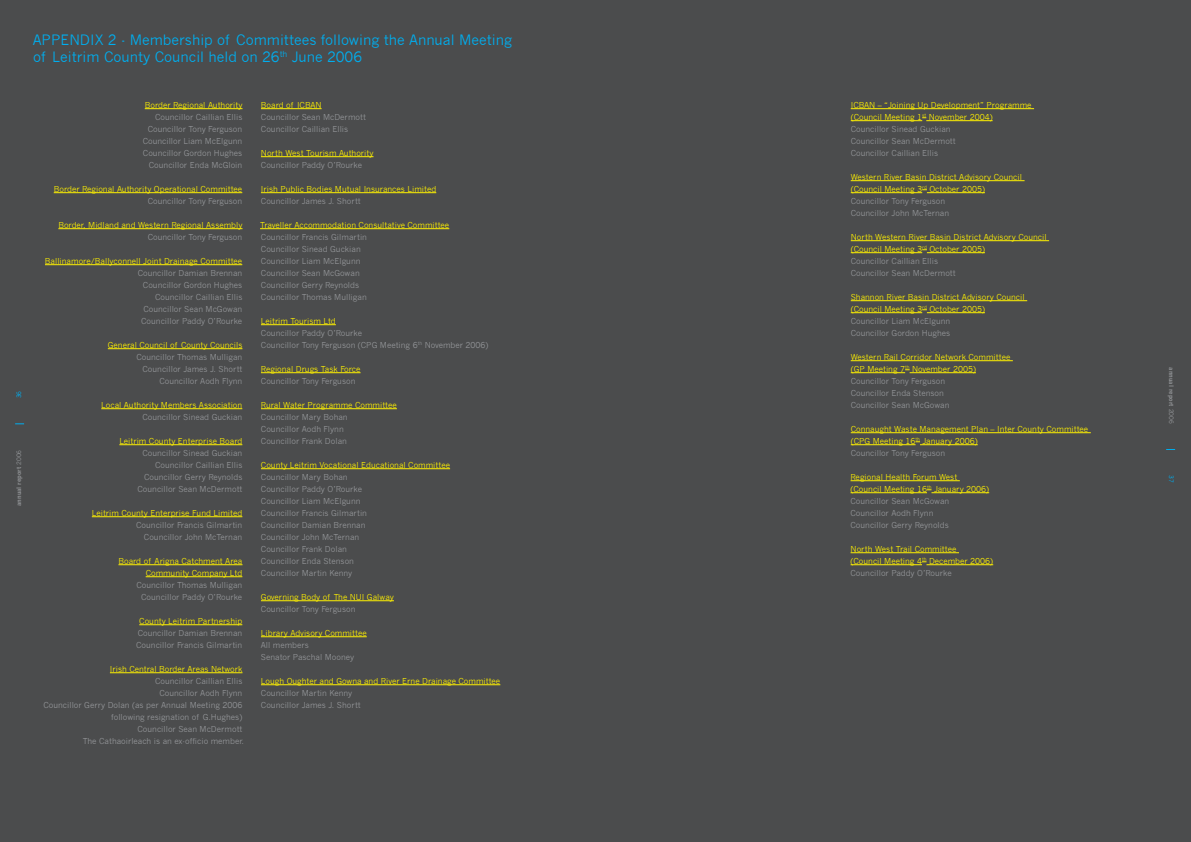
<style>
.page{position:relative;width:1191px;height:842px;background:#4b4c4d}
.page>*{position:absolute;margin:0;border:0;box-sizing:border-box;transform-origin:0 0}
.t1{font:14px/16.8px "News Gothic";color:#00aeef}
.t2{font:8px/12px "News Gothic";color:#939598}
.t3{font:8px/12px "News Gothic";color:#fff101}
.t4{font:700 6px "News Gothic";color:#939598}
.t5{font:6px "News Gothic";color:#00aeef}
.s1{font-weight:400}
.s2{color:#fff101}
.s3{color:#939598}
</style>
<div class="page">
<hr style="left:145px;top:108px;width:97px;height:1px;background:#fff101">
<hr style="left:54px;top:192px;width:188px;height:1px;background:#fff101">
<hr style="left:58px;top:228px;width:184px;height:1px;background:#fff101">
<hr style="left:45px;top:264px;width:197px;height:1px;background:#fff101">
<hr style="left:108px;top:348px;width:134px;height:1px;background:#fff101">
<hr style="left:101px;top:408px;width:141px;height:1px;background:#fff101">
<hr style="left:119px;top:444px;width:123px;height:1px;background:#fff101">
<hr style="left:92px;top:516px;width:150px;height:1px;background:#fff101">
<hr style="left:118px;top:564px;width:124px;height:1px;background:#fff101">
<hr style="left:146px;top:576px;width:96px;height:1px;background:#fff101">
<hr style="left:139px;top:624px;width:103px;height:1px;background:#fff101">
<hr style="left:110px;top:672px;width:132px;height:1px;background:#fff101">
<hr style="left:261px;top:108px;width:60px;height:1px;background:#fff101">
<hr style="left:261px;top:156px;width:112px;height:1px;background:#fff101">
<hr style="left:261px;top:192px;width:175px;height:1px;background:#fff101">
<hr style="left:260px;top:228px;width:189px;height:1px;background:#fff101">
<hr style="left:261px;top:324px;width:75px;height:1px;background:#fff101">
<hr style="left:261px;top:372px;width:99px;height:1px;background:#fff101">
<hr style="left:261px;top:408px;width:136px;height:1px;background:#fff101">
<hr style="left:261px;top:468px;width:189px;height:1px;background:#fff101">
<hr style="left:261px;top:600px;width:133px;height:1px;background:#fff101">
<hr style="left:261px;top:636px;width:106px;height:1px;background:#fff101">
<hr style="left:261px;top:684px;width:239px;height:1px;background:#fff101">
<hr style="left:850px;top:108px;width:184px;height:1px;background:#fff101">
<hr style="left:850px;top:120px;width:72px;height:1px;background:#fff101">
<hr style="left:926px;top:120px;width:66px;height:1px;background:#fff101">
<hr style="left:850px;top:180px;width:174px;height:1px;background:#fff101">
<hr style="left:850px;top:192px;width:72px;height:1px;background:#fff101">
<hr style="left:927px;top:192px;width:58px;height:1px;background:#fff101">
<hr style="left:850px;top:240px;width:199px;height:1px;background:#fff101">
<hr style="left:850px;top:252px;width:72px;height:1px;background:#fff101">
<hr style="left:927px;top:252px;width:58px;height:1px;background:#fff101">
<hr style="left:850px;top:300px;width:177px;height:1px;background:#fff101">
<hr style="left:850px;top:312px;width:72px;height:1px;background:#fff101">
<hr style="left:927px;top:312px;width:58px;height:1px;background:#fff101">
<hr style="left:850px;top:360px;width:162px;height:1px;background:#fff101">
<hr style="left:850px;top:372px;width:55px;height:1px;background:#fff101">
<hr style="left:909px;top:372px;width:67px;height:1px;background:#fff101">
<hr style="left:850px;top:432px;width:240px;height:1px;background:#fff101">
<hr style="left:850px;top:444px;width:65px;height:1px;background:#fff101">
<hr style="left:920px;top:444px;width:57px;height:1px;background:#fff101">
<hr style="left:850px;top:480px;width:109px;height:1px;background:#fff101">
<hr style="left:850px;top:492px;width:77px;height:1px;background:#fff101">
<hr style="left:931px;top:492px;width:58px;height:1px;background:#fff101">
<hr style="left:850px;top:552px;width:109px;height:1px;background:#fff101">
<hr style="left:850px;top:564px;width:72px;height:1px;background:#fff101">
<hr style="left:926px;top:564px;width:67px;height:1px;background:#fff101">
<h1 class="t1" style="left:33px;top:32px;width:481px">APPENDIX 2 - Membership of Committees following the Annual Meeting of Leitrim County Council held on 26<sup>th</sup> June 2006</h1>
<p class="t5" style="left:15px;top:398px;width:9px;rotate:-90deg">36</p>
<p class="t4" style="left:15px;top:506px;width:58px;rotate:-90deg">annual report <span class="s1">2006</span></p>
<p class="t3" style="left:145px;top:99px;width:99px">Border Regional Authority</p>
<p class="t2" style="left:143px;top:111px;width:101px;text-align:right">Councillor Caillian Ellis<br>Councillor Tony Ferguson<br>Councillor Liam McElgunn<br>Councillor Gordon Hughes<br>Councillor Enda McGloin</p>
<p class="t3" style="left:54px;top:183px;width:190px">Border Regional Authority Operational Committee</p>
<p class="t2" style="left:148px;top:195px;width:96px">Councillor Tony Ferguson</p>
<p class="t3" style="left:58px;top:219px;width:186px">Border, Midland and Western Regional Assembly</p>
<p class="t2" style="left:148px;top:231px;width:96px">Councillor Tony Ferguson</p>
<p class="t3" style="left:45px;top:255px;width:199px">Ballinamore/Ballyconnell Joint Drainage Committee</p>
<p class="t2" style="left:138px;top:267px;width:106px;text-align:right">Councillor Damian Brennan<br>Councillor Gordon Hughes<br>Councillor Caillian Ellis<br>Councillor Sean McGowan<br>Councillor Paddy O’Rourke</p>
<p class="t3" style="left:108px;top:339px;width:136px">General Council of County Councils</p>
<p class="t2" style="left:136px;top:351px;width:108px;text-align:right">Councillor Thomas Mulligan<br>Councillor James J. Shortt<br>Councillor Aodh Flynn</p>
<p class="t3" style="left:101px;top:399px;width:142px">Local Authority Members Association</p>
<p class="t2" style="left:142px;top:411px;width:101px">Councillor Sinead Guckian</p>
<p class="t3" style="left:119px;top:435px;width:124px">Leitrim County Enterprise Board</p>
<p class="t2" style="left:137px;top:447px;width:106px;text-align:right">Councillor Sinead Guckian<br>Councillor Caillian Ellis<br>Councillor Gerry Reynolds<br>Councillor Sean McDermott</p>
<p class="t3" style="left:92px;top:507px;width:152px">Leitrim County Enterprise Fund Limited</p>
<p class="t2" style="left:136px;top:519px;width:108px;text-align:right">Councillor Francis Gilmartin<br>Councillor John McTernan</p>
<p class="t3" style="left:118px;top:555px;width:125px;text-align:right">Board of Arigna Catchment Area<br>Community Company Ltd</p>
<p class="t2" style="left:136px;top:579px;width:107px;text-align:center">Councillor Thomas Mulligan<br>Councillor Paddy O’Rourke</p>
<p class="t3" style="left:139px;top:615px;width:105px">County Leitrim Partnership</p>
<p class="t2" style="left:136px;top:627px;width:108px">Councillor Damian Brennan<br>Councillor Francis Gilmartin</p>
<p class="t3" style="left:110px;top:663px;width:134px">Irish Central Border Areas Network</p>
<p class="t2" style="left:43px;top:675px;width:202px;text-align:right">Councillor Caillian Ellis<br>Councillor Aodh Flynn<br>Councillor Gerry Dolan (as per Annual Meeting 2006 following resignation of G.Hughes)<br>Councillor Sean McDermott<br>The Cathaoirleach is an ex-officio member.</p>
<p class="t3" style="left:261px;top:99px;width:62px">Board of ICBAN</p>
<p class="t2" style="left:261px;top:111px;width:106px">Councillor Sean McDermott<br>Councillor Caillian Ellis</p>
<p class="t3" style="left:261px;top:147px;width:114px">North West Tourism Authority</p>
<p class="t2" style="left:261px;top:159px;width:103px">Councillor Paddy O’Rourke</p>
<p class="t3" style="left:261px;top:183px;width:177px">Irish Public Bodies Mutual Insurances Limited</p>
<p class="t2" style="left:261px;top:195px;width:101px">Councillor James J. Shortt</p>
<p class="t3" style="left:260px;top:219px;width:191px">Traveller Accommodation Consultative Committee</p>
<p class="t2" style="left:261px;top:231px;width:108px">Councillor Francis Gilmartin<br>Councillor Sinead Guckian<br>Councillor Liam McElgunn<br>Councillor Sean McGowan<br>Councillor Gerry Reynolds<br>Councillor Thomas Mulligan</p>
<p class="t3" style="left:261px;top:315px;width:76px">Leitrim Tourism Ltd</p>
<p class="t2" style="left:261px;top:327px;width:229px">Councillor Paddy O’Rourke<br>Councillor Tony Ferguson (CPG Meeting 6<sup>th</sup> November 2006)</p>
<p class="t3" style="left:261px;top:363px;width:101px">Regional Drugs Task Force</p>
<p class="t2" style="left:261px;top:375px;width:96px">Councillor Tony Ferguson</p>
<p class="t3" style="left:261px;top:399px;width:137px">Rural Water Programme Committee</p>
<p class="t2" style="left:261px;top:411px;width:88px">Councillor Mary Bohan<br>Councillor Aodh Flynn<br>Councillor Frank Dolan</p>
<p class="t3" style="left:261px;top:459px;width:191px">County Leitrim Vocational Educational Committee</p>
<p class="t2" style="left:261px;top:471px;width:108px">Councillor Mary Bohan<br>Councillor Paddy O’Rourke<br>Councillor Liam McElgunn<br>Councillor Francis Gilmartin<br>Councillor Damian Brennan<br>Councillor John McTernan<br>Councillor Frank Dolan<br>Councillor Enda Stenson<br>Councillor Martin Kenny</p>
<p class="t3" style="left:261px;top:591px;width:134px">Governing Body of The NUI Galway</p>
<p class="t2" style="left:261px;top:603px;width:96px">Councillor Tony Ferguson</p>
<p class="t3" style="left:261px;top:627px;width:107px">Library Advisory Committee</p>
<p class="t2" style="left:261px;top:639px;width:95px">All members<br>Senator Paschal Mooney</p>
<p class="t3" style="left:261px;top:675px;width:241px">Lough Oughter and Gowna and River Erne Drainage Committee</p>
<p class="t2" style="left:261px;top:687px;width:101px">Councillor Martin Kenny<br>Councillor James J. Shortt</p>
<p class="t2" style="left:850px;top:99px;width:182px"><span class="s2">ICBAN – “Joining Up Development” Programme (Council Meeting 1</span><sup>st</sup> <span class="s2">November 2004)<br></span>Councillor Sinead Guckian<br>Councillor Sean McDermott<br>Councillor Caillian Ellis</p>
<p class="t3" style="left:850px;top:171px;width:173px">Western River Basin District Advisory Council (Council Meeting 3<sup>rd</sup> October 2005)<br><span class="s3">Councillor Tony Ferguson<br>Councillor John McTernan</span></p>
<p class="t3" style="left:850px;top:231px;width:197px">North Western River Basin District Advisory Council (Council Meeting 3<sup>rd</sup> October 2005)<br><span class="s3">Councillor Caillian Ellis<br>Councillor Sean McDermott</span></p>
<p class="t3" style="left:850px;top:291px;width:175px">Shannon River Basin District Advisory Council (Council Meeting 3<sup>rd</sup> October 2005)<br><span class="s3">Councillor Liam McElgunn<br>Councillor Gordon Hughes</span></p>
<p class="t2" style="left:850px;top:351px;width:161px"><span class="s2">Western Rail Corridor Network Committee (GP Meeting 7</span><sup>th</sup> <span class="s2">November 2005)<br></span>Councillor Tony Ferguson<br>Councillor Enda Stenson<br>Councillor Sean McGowan</p>
<p class="t3" style="left:850px;top:423px;width:239px">Connaught Waste Management Plan – Inter County Committee (CPG Meeting 16<sup>th</sup> January 2006)<br><span class="s3">Councillor Tony Ferguson</span></p>
<p class="t2" style="left:850px;top:471px;width:140px"><span class="s2">Regional Health Forum West (Council Meeting 16</span><sup>th</sup> <span class="s2">January 2006)<br></span>Councillor Sean McGowan<br>Councillor Aodh Flynn<br>Councillor Gerry Reynolds</p>
<p class="t3" style="left:850px;top:543px;width:144px">North West Trail Committee<br>(Council Meeting 4<sup>th</sup> December 2006)<br><span class="s3">Councillor Paddy O’Rourke</span></p>
<p class="t4" style="left:1175px;top:367px;width:58px;rotate:90deg">annual report <span class="s1">2006</span></p>
<p class="t5" style="left:1174px;top:475px;width:9px;rotate:90deg">37</p>
</div>
